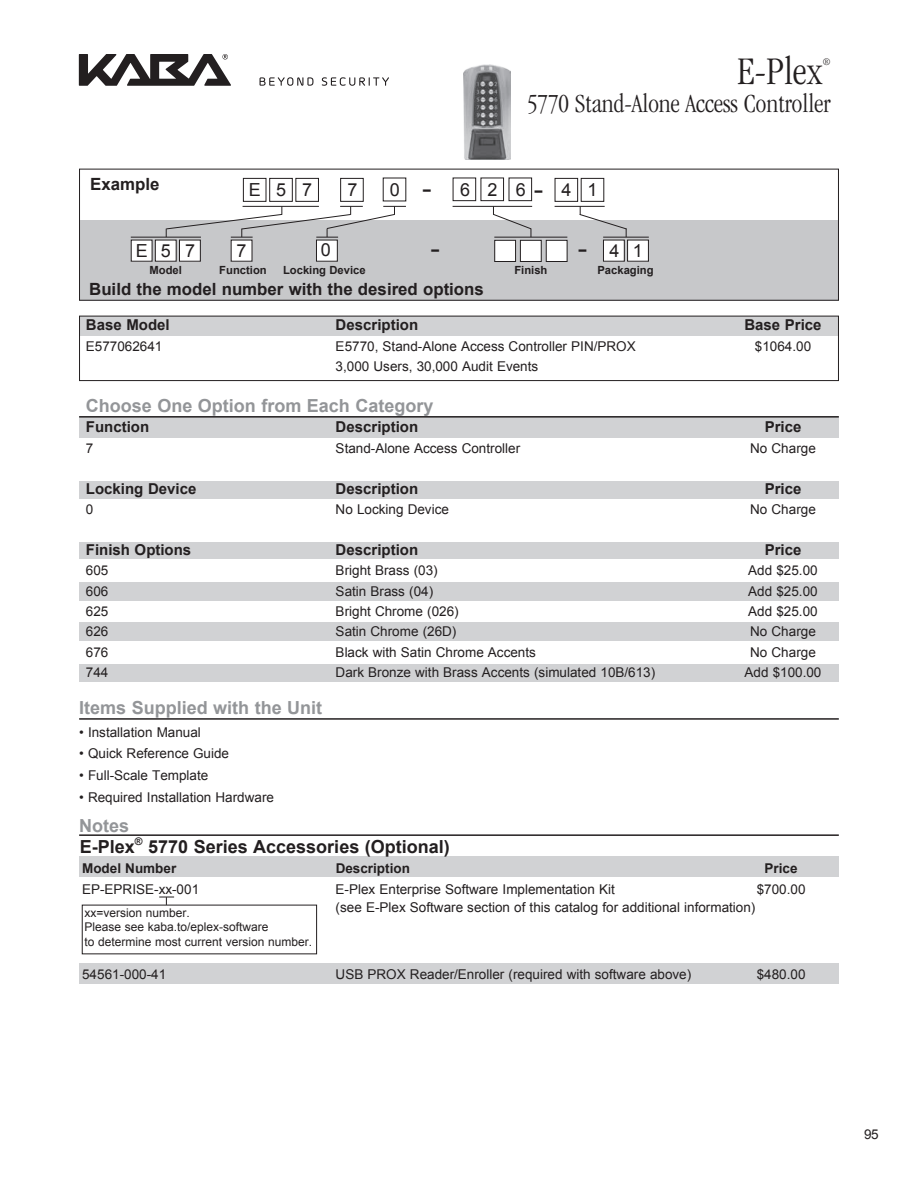
<style>
.page{position:relative;width:918px;height:1188px;background:#fff}
.page>*{position:absolute;margin:0;border:0;box-sizing:border-box;transform-origin:0 0}
.t1{font:300 condensed 40.5px "Garamond";color:#231f20}
.t2{font:28.8px "Arial";color:#231f20}
.t3{font:300 condensed 27px "Garamond";color:#231f20}
.t4{font:700 18px "Arial";color:#939598}
.t5{font:700 18px/21.6px "Arial";color:#231f20}
.t6{font:18px "Arial";letter-spacing:.85em;color:#231f20}
.t7{font:700 16.8px "Arial";color:#231f20}
.t8{font:700 15px "Arial";color:#231f20}
.t9{font:13.5px "Arial";color:#231f20}
.t10{font:700 13.5px "Arial";color:#231f20}
.t11{font:12px/14.4px "Arial";color:#231f20}
.t12{font:700 11.25px "Arial";color:#231f20}
.t13{font:300 condensed 10.5px "Garamond";color:#231f20}
.s1{font-size:28.8px}
.s2{color:#939598}
</style>
<div class="page">
<svg style="left:79px;top:54px;width:152px;height:32px"></svg>
<svg style="left:260px;top:77px;width:129px;height:9px"></svg>
<div style="left:79px;top:316px;width:760px;height:19px;background:#d1d2d4"></div>
<div style="left:79px;top:316px;width:760px;height:65px;border:1px solid #231f20"></div>
<div style="left:79px;top:416px;width:760px;height:22px;background:#d1d2d4"></div>
<div style="left:79px;top:623px;width:760px;height:18px;background:#d1d2d4"></div>
<div style="left:79px;top:664px;width:760px;height:18px;background:#d1d2d4"></div>
<div style="left:79px;top:583px;width:760px;height:18px;background:#d1d2d4"></div>
<div style="left:79px;top:542px;width:760px;height:17px;background:#d1d2d4"></div>
<div style="left:79px;top:481px;width:760px;height:18px;background:#d1d2d4"></div>
<hr style="left:79px;top:416px;width:760px;height:2px;background:#231f20">
<hr style="left:79px;top:718px;width:760px;height:2px;background:#231f20">
<div style="left:79px;top:220px;width:760px;height:80px;background:#c7c8ca"></div>
<div style="left:79px;top:169px;width:760px;height:132px;border:1px solid #231f20"></div>
<div style="left:269px;top:178px;width:24px;height:24px;border:1px solid #231f20"></div>
<div style="left:295px;top:178px;width:24px;height:24px;border:1px solid #231f20"></div>
<div style="left:243px;top:178px;width:23px;height:24px;border:1px solid #231f20"></div>
<div style="left:340px;top:178px;width:24px;height:24px;border:1px solid #231f20"></div>
<div style="left:555px;top:178px;width:23px;height:24px;border:1px solid #231f20"></div>
<div style="left:581px;top:178px;width:23px;height:24px;border:1px solid #231f20"></div>
<div style="left:131px;top:240px;width:21px;height:21px;background:#fff"></div>
<div style="left:155px;top:240px;width:21px;height:21px;background:#fff"></div>
<div style="left:155px;top:240px;width:22px;height:22px;border:1px solid #231f20"></div>
<div style="left:180px;top:240px;width:20px;height:21px;background:#fff"></div>
<div style="left:179px;top:240px;width:22px;height:22px;border:1px solid #231f20"></div>
<div style="left:316px;top:240px;width:21px;height:21px;background:#fff"></div>
<div style="left:316px;top:240px;width:22px;height:22px;border:1px solid #231f20"></div>
<div style="left:231px;top:240px;width:21px;height:21px;background:#fff"></div>
<div style="left:603px;top:240px;width:21px;height:21px;background:#fff"></div>
<div style="left:603px;top:240px;width:22px;height:22px;border:1px solid #231f20"></div>
<div style="left:628px;top:240px;width:20px;height:21px;background:#fff"></div>
<div style="left:627px;top:240px;width:22px;height:22px;border:1px solid #231f20"></div>
<div style="left:520px;top:240px;width:21px;height:21px;background:#fff"></div>
<div style="left:520px;top:240px;width:22px;height:22px;border:1px solid #231f20"></div>
<div style="left:546px;top:240px;width:21px;height:21px;background:#fff"></div>
<div style="left:546px;top:240px;width:22px;height:22px;border:1px solid #231f20"></div>
<div style="left:495px;top:240px;width:21px;height:21px;background:#fff"></div>
<div style="left:494px;top:240px;width:22px;height:22px;border:1px solid #231f20"></div>
<hr style="left:131px;top:237px;width:70px;height:1px;background:#231f20">
<hr style="left:494px;top:237px;width:73px;height:1px;background:#231f20">
<hr style="left:603px;top:237px;width:46px;height:1px;background:#231f20">
<hr style="left:453px;top:206px;width:79px;height:1px;background:#231f20">
<hr style="left:555px;top:206px;width:50px;height:1px;background:#231f20">
<svg style="left:166px;top:206px;width:240px;height:32px"></svg>
<svg style="left:493px;top:206px;width:39px;height:31px"></svg>
<svg style="left:579px;top:206px;width:49px;height:31px"></svg>
<div style="left:480px;top:178px;width:24px;height:23px;border:1px solid #231f20"></div>
<div style="left:509px;top:178px;width:23px;height:23px;border:1px solid #231f20"></div>
<div style="left:453px;top:178px;width:23px;height:23px;border:1px solid #231f20"></div>
<img style="left:463px;top:64px;width:48px;height:95px">
<div style="left:79px;top:857px;width:760px;height:20px;background:#d1d2d4"></div>
<div style="left:79px;top:964px;width:760px;height:20px;background:#d1d2d4"></div>
<hr style="left:79px;top:834px;width:760px;height:2px;background:#231f20">
<svg style="left:159px;top:897px;width:15px;height:8px"></svg>
<h1 class="t1" style="left:737px;top:50px;width:87px">E-Plex</h1>
<p class="t13" style="left:822px;top:56px;width:10px">®</p>
<h3 class="t3" style="left:527px;top:89px;width:305px">5770 Stand-Alone Access Controller</h3>
<p class="t7" style="left:90px;top:173px;width:71px">Example</p>
<h3 class="t6" style="left:249px;top:178px;width:65px">E57</h3>
<h3 class="t6" style="left:347px;top:178px;width:12px">7</h3>
<h3 class="t6" style="left:561px;top:178px;width:38px">4 1</h3>
<h3 class="t6" style="left:390px;top:178px;width:12px">0</h3>
<h3 class="t6" style="left:422px;top:178px;width:123px"><span class="s1">-</span> 626<span class="s1">-</span></h3>
<h3 class="t6" style="left:321px;top:238px;width:12px">0</h3>
<h3 class="t6" style="left:136px;top:239px;width:61px">E57</h3>
<h3 class="t6" style="left:237px;top:239px;width:12px">7</h3>
<h2 class="t2" style="left:430px;top:229px;width:11px">-</h2>
<h3 class="t6" style="left:578px;top:239px;width:66px"><span class="s1">-</span> 41</h3>
<p class="t12" style="left:149px;top:263px;width:34px">Model</p>
<p class="t12" style="left:219px;top:263px;width:49px">Function</p>
<p class="t12" style="left:283px;top:263px;width:84px">Locking Device</p>
<p class="t12" style="left:514px;top:263px;width:35px">Finish</p>
<p class="t7" style="left:89px;top:278px;width:396px">Build the model number with the desired options</p>
<p class="t12" style="left:597px;top:263px;width:58px">Packaging</p>
<p class="t8" style="left:86px;top:315px;width:85px">Base Model</p>
<p class="t8" style="left:336px;top:315px;width:84px">Description</p>
<p class="t8" style="left:744px;top:315px;width:79px">Base Price</p>
<p class="t9" style="left:86px;top:337px;width:78px">E577062641</p>
<p class="t9" style="left:336px;top:337px;width:302px">E5770, Stand-Alone Access Controller PIN/PROX</p>
<p class="t9" style="left:755px;top:337px;width:58px">$1064.00</p>
<p class="t9" style="left:336px;top:358px;width:204px">3,000 Users, 30,000 Audit Events</p>
<h3 class="t4" style="left:86px;top:394px;width:349px">Choose One Option from Each Category</h3>
<p class="t8" style="left:86px;top:417px;width:65px">Function</p>
<p class="t8" style="left:336px;top:417px;width:84px">Description</p>
<p class="t8" style="left:765px;top:417px;width:38px">Price</p>
<p class="t9" style="left:86px;top:439px;width:9px">7</p>
<p class="t9" style="left:336px;top:439px;width:186px">Stand-Alone Access Controller</p>
<p class="t9" style="left:750px;top:439px;width:67px">No Charge</p>
<p class="t8" style="left:86px;top:478px;width:112px">Locking Device</p>
<p class="t8" style="left:336px;top:478px;width:84px">Description</p>
<p class="t8" style="left:765px;top:478px;width:38px">Price</p>
<p class="t9" style="left:86px;top:500px;width:9px">0</p>
<p class="t9" style="left:336px;top:500px;width:115px">No Locking Device</p>
<p class="t9" style="left:750px;top:500px;width:67px">No Charge</p>
<p class="t8" style="left:86px;top:540px;width:107px">Finish Options</p>
<p class="t8" style="left:336px;top:540px;width:84px">Description</p>
<p class="t8" style="left:765px;top:540px;width:38px">Price</p>
<p class="t9" style="left:86px;top:562px;width:24px">605</p>
<p class="t9" style="left:336px;top:562px;width:104px">Bright Brass (03)</p>
<p class="t9" style="left:748px;top:562px;width:71px">Add $25.00</p>
<p class="t9" style="left:86px;top:582px;width:24px">606</p>
<p class="t9" style="left:336px;top:582px;width:99px">Satin Brass (04)</p>
<p class="t9" style="left:748px;top:582px;width:71px">Add $25.00</p>
<p class="t9" style="left:86px;top:602px;width:24px">625</p>
<p class="t9" style="left:336px;top:602px;width:125px">Bright Chrome (026)</p>
<p class="t9" style="left:748px;top:602px;width:71px">Add $25.00</p>
<p class="t9" style="left:86px;top:623px;width:24px">626</p>
<p class="t9" style="left:336px;top:623px;width:122px">Satin Chrome (26D)</p>
<p class="t9" style="left:750px;top:623px;width:67px">No Charge</p>
<p class="t9" style="left:86px;top:643px;width:24px">676</p>
<p class="t9" style="left:336px;top:643px;width:202px">Black with Satin Chrome Accents</p>
<p class="t9" style="left:750px;top:643px;width:67px">No Charge</p>
<p class="t9" style="left:86px;top:664px;width:24px">744</p>
<p class="t9" style="left:336px;top:664px;width:321px">Dark Bronze with Brass Accents (simulated 10B/613)</p>
<p class="t9" style="left:745px;top:664px;width:78px">Add $100.00</p>
<h3 class="t4" style="left:79px;top:696px;width:245px">Items Supplied with the Unit</h3>
<p class="t9" style="left:79px;top:723px;width:123px">• Installation Manual</p>
<p class="t9" style="left:79px;top:745px;width:151px">• Quick Reference Guide</p>
<p class="t9" style="left:79px;top:766px;width:131px">• Full-Scale Template</p>
<p class="t9" style="left:79px;top:788px;width:196px">• Required Installation Hardware</p>
<h3 class="t5" style="left:79px;top:815px;width:372px"><span class="s2">Notes<br></span>E-Plex<sup>®</sup> 5770 Series Accessories (Optional)</h3>
<p class="t10" style="left:82px;top:859px;width:96px">Model Number</p>
<p class="t10" style="left:336px;top:859px;width:76px">Description</p>
<p class="t10" style="left:765px;top:859px;width:35px">Price</p>
<p class="t9" style="left:82px;top:880px;width:119px">EP-EPRISE-xx-001</p>
<p class="t9" style="left:336px;top:880px;width:281px">E-Plex Enterprise Software Implementation Kit</p>
<p class="t9" style="left:757px;top:880px;width:50px">$700.00</p>
<p class="t9" style="left:336px;top:898px;width:421px">(see E-Plex Software section of this catalog for additional information)</p>
<p class="t11" style="left:85px;top:905px;width:229px">xx=version number.<br>Please see kaba.to/eplex-software<br>to determine most current version number.</p>
<p class="t9" style="left:82px;top:965px;width:86px">54561-000-41</p>
<p class="t9" style="left:336px;top:965px;width:357px">USB PROX Reader/Enroller (required with software above)</p>
<p class="t9" style="left:757px;top:965px;width:50px">$480.00</p>
<p class="t9" style="left:864px;top:1126px;width:16px">95</p>
</div>
